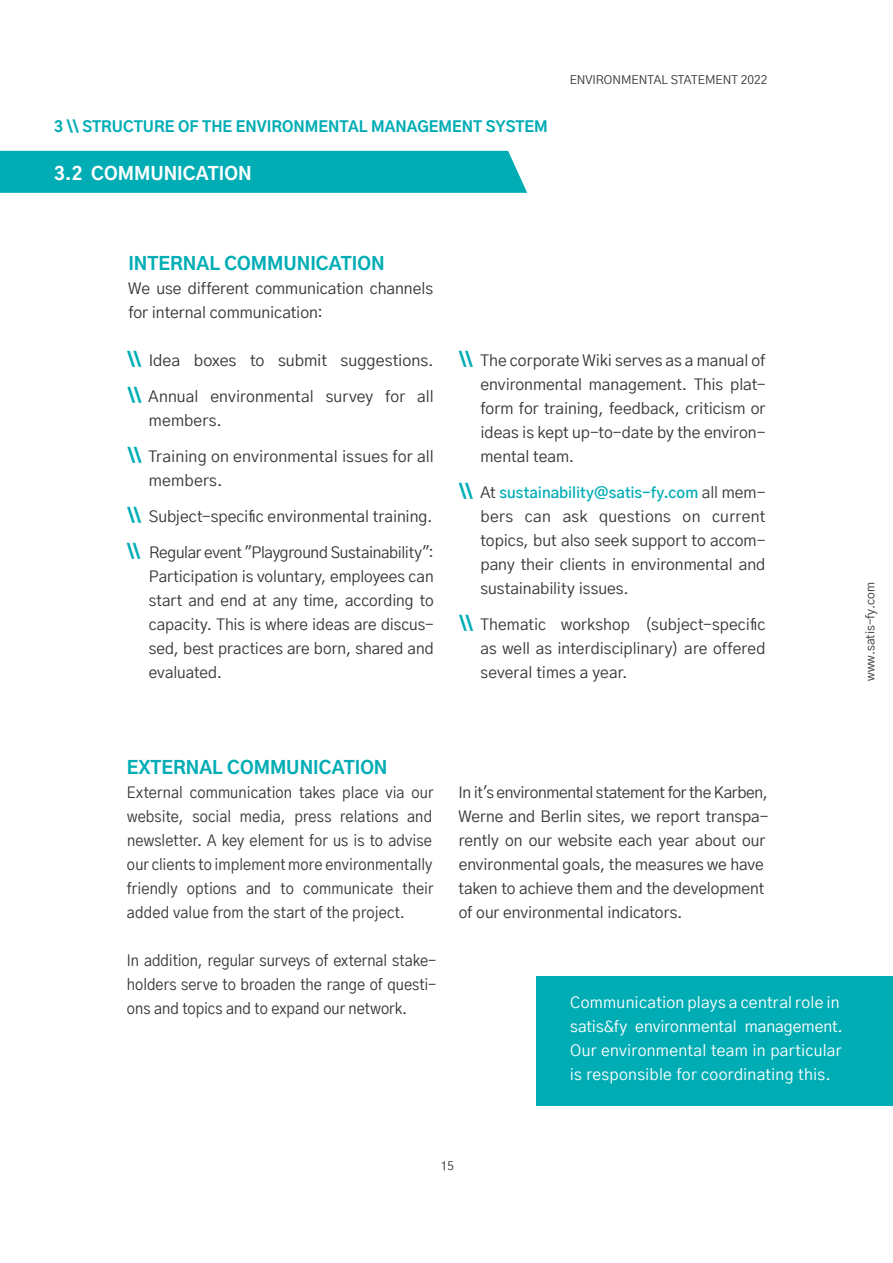
<style>
.page{position:relative;width:893px;height:1263px;background:#fff}
.page>*{position:absolute;margin:0;border:0;box-sizing:border-box;transform-origin:0 0}
.t1{font:800 18px "Gothic A1";color:#00adb5}
.t2{font:800 18px "Gothic A1";color:#fff}
.t3{font:15.75px/24px "Gothic A1";color:#363434}
.t4{font:15.75px/24px "Gothic A1";color:#363434;text-align:justify;scale:.93 1}
.t5{font:15.75px/24px "Gothic A1";letter-spacing:.01em;color:#fff}
.t6{font:800 15px "Gothic A1";color:#00adb5}
.t7{font:600 15px "Gothic A1";color:#00adb5}
.t8{font:12px "Gothic A1";color:#363434}
.s1{font-weight:800;font-size:18px;color:#00adb5}
.s2{font-weight:800;font-size:18px}
.s3{font-weight:400;font-size:15.75px;color:#363434}
</style>
<div class="page">
<div style="left:0;top:151px;width:527px;height:42px;background:#00adb5"></div>
<div style="left:537px;top:976px;width:356px;height:129px;background:#00adb5"></div>
<p class="t6" style="left:54px;top:114px;width:495px">3 \\ STRUCTURE OF THE ENVIRONMENTAL MANAGEMENT SYSTEM</p>
<p class="t2" style="left:54px;top:159px;width:199px">3.2 COMMUNICATION</p>
<p class="t8" style="left:570px;top:71px;width:199px">ENVIRONMENTAL STATEMENT 2022</p>
<p class="t1" style="left:128px;top:249px;width:258px">INTERNAL COMMUNICATION</p>
<p class="t3" style="left:128px;top:276px;width:306px">We use different communication channels for internal communication:</p>
<p class="t3" style="left:128px;top:348px;width:308px"><span class="s1">\\</span> Idea boxes to submit suggestions.</p>
<p class="t3" style="left:149px;top:384px;width:286px;text-indent:-21px"><span class="s1">\\</span> Annual environmental survey for all members.</p>
<p class="t3" style="left:149px;top:444px;width:286px;text-indent:-21px"><span class="s1">\\</span> Training on environmental issues for all members.</p>
<p class="t3" style="left:128px;top:504px;width:307px"><span class="s1">\\</span> Subject-specific environmental training.</p>
<p class="t3" style="left:149px;top:540px;width:286px;text-align:justify;text-indent:-22px"><span class="s1">\\</span> Regular event "Playground Sustainability":<br>Participation is voluntary, employees can start and end at any time, according to capacity. This is where ideas are discus&shy;sed, best practices are born, shared and evaluated.</p>
<p class="t3" style="left:480px;top:348px;width:286px;text-align:justify;text-indent:-21px"><span class="s1">\\</span> The corporate Wiki serves as a manual of environmental management. This plat&shy;form for training, feedback, criticism or ideas is kept up-to-date by the environ&shy;mental team.</p>
<p class="t7" style="left:459px;top:481px;width:308px"><span class="s2">\\</span> <span class="s3">At</span> sustainability@satis-fy.com <span class="s3">all mem-</span></p>
<p class="t3" style="left:480px;top:504px;width:286px;text-align:justify">bers can ask questions on current topics, but also seek support to accom&shy;pany their clients in environmental and sustainability issues.</p>
<p class="t3" style="left:480px;top:612px;width:286px;text-align:justify;text-indent:-21px"><span class="s1">\\</span> Thematic workshop (subject-specific as well as interdisciplinary) are offered several times a year.</p>
<p class="t8" style="left:861px;top:681px;width:100px;rotate:-90deg">www.satis-fy.com</p>
<p class="t1" style="left:127px;top:753px;width:262px">EXTERNAL COMMUNICATION</p>
<p class="t4" style="left:127px;top:780px;width:331px">External communication takes place via our website, social media, press relations and newsletter. A key element for us is to advise our clients to implement more environmentally friendly options and to communicate their added value from the start of the project.</p>
<p class="t4" style="left:127px;top:948px;width:334px">In addition, regular surveys of external stake&shy;holders serve to broaden the range of questi&shy;ons and topics and to expand our network.</p>
<p class="t3" style="left:458px;top:780px;width:311px">In it's environmental statement for the Karben, Werne and Berlin sites, we report transpa&shy;rently on our website each year about our environmental goals, the measures we have taken to achieve them and the development of our environmental indicators.</p>
<p class="t5" style="left:570px;top:990px;width:275px">Communication plays a central role in satis&amp;fy environmental management.<br>Our environmental team in particular is responsible for coordinating this.</p>
<p class="t8" style="left:441px;top:1157px;width:15px">15</p>
</div>
